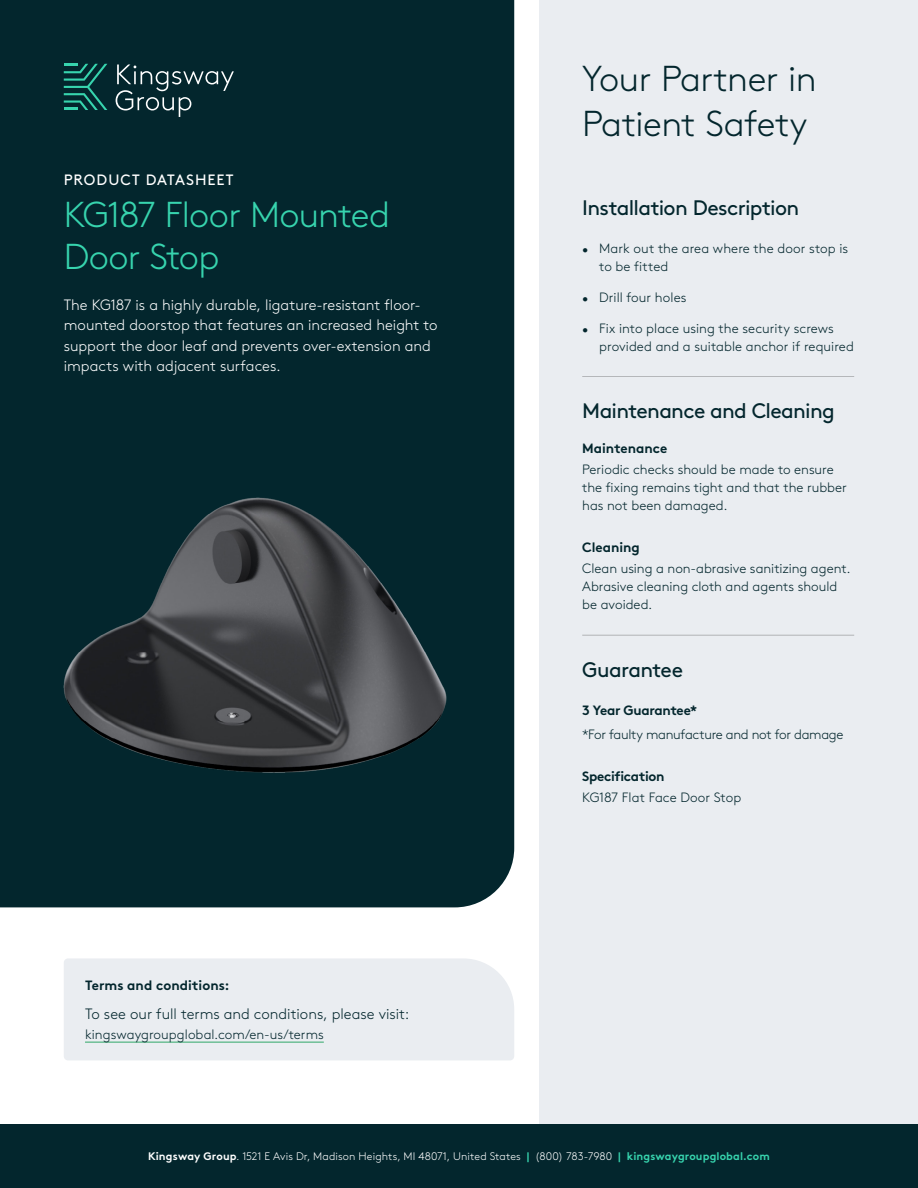
<style>
.page{position:relative;width:918px;height:1188px;background:#fff}
.page>*{position:absolute;margin:0;border:0;box-sizing:border-box;transform-origin:0 0}
.t1{font:300 36px/45px "Brown Pro";letter-spacing:-.015em;color:#03262d}
.t2{font:300 36px/42px "Brown Pro";letter-spacing:-.025em;color:#37d4ae}
.t3{font:21px "Brown Pro";letter-spacing:-.03em;color:#03262d}
.t4{font:300 15px/20.2px "Brown Pro";color:#fff}
.t5{font:300 15px "Brown Pro";color:#03262d}
.t6{font:15px "Brown Pro";letter-spacing:.065em;color:#fff}
.t7{font:300 13.5px/18px "Brown Pro";color:#03262d}
.t8{font:700 13.5px "Brown Pro";letter-spacing:-.005em;color:#03262d}
.t9{font:300 13.5px "Brown Pro";letter-spacing:-.025em;color:#03262d}
.t10{font:700 13.5px "Brown Pro";letter-spacing:-.025em;color:#03262d}
.t11{font:300 10.95px "Brown Pro";letter-spacing:.005em;color:#fff}
.s1{font-size:12px}
.s2{font-weight:700}
.s3{font-weight:700;color:#37d4ae}
</style>
<div class="page">
<div style="left:0;top:0;width:514px;height:907px;background:#03262d"></div>
<div style="left:540px;top:0;width:378px;height:1188px;background:#eaedf1"></div>
<div style="left:0;top:1124px;width:918px;height:64px;background:#03262d"></div>
<div style="left:64px;top:958px;width:450px;height:102px;background:#eaedf1"></div>
<hr style="left:85px;top:1041px;width:239px;height:2px;background:#6dbe95">
<svg style="left:116px;top:65px;width:118px;height:52px;background:#234248"></svg>
<svg style="left:64px;top:64px;width:43px;height:46px;background:#10544f"></svg>
<hr style="left:582px;top:376px;width:272px;height:1px;background:#282827">
<hr style="left:582px;top:635px;width:272px;height:1px;background:#282827">
<img style="left:64px;top:498px;width:382px;height:274px">
<p class="t6" style="left:64px;top:169px;width:171px">PRODUCT DATASHEET</p>
<h1 class="t2" style="left:64px;top:191px;width:328px">KG187 Floor Mounted<br>Door Stop</h1>
<p class="t4" style="left:64px;top:294px;width:375px">The KG187 is a highly durable, ligature-resistant floor&shy;mounted doorstop that features an increased height to support the door leaf and prevents over-extension and impacts with adjacent surfaces.</p>
<p class="t8" style="left:85px;top:974px;width:146px">Terms and conditions:</p>
<p class="t5" style="left:85px;top:1003px;width:326px">To see our full terms and conditions, please visit:</p>
<p class="t7" style="left:85px;top:1025px;width:240px">kingswaygroupglobal.com/en-us/terms</p>
<h1 class="t1" style="left:582px;top:53px;width:236px">Your Partner in<br>Patient Safety</h1>
<h2 class="t3" style="left:582px;top:192px;width:219px">Installation Description</h2>
<p class="t7" style="left:599px;top:239px;width:250px;text-indent:-17px"><span class="s1">•</span> Mark out the area where the door stop is to be fitted</p>
<p class="t7" style="left:582px;top:287px;width:106px"><span class="s1">•</span> Drill four holes</p>
<p class="t7" style="left:599px;top:318px;width:256px;text-indent:-17px"><span class="s1">•</span> Fix into place using the security screws provided and a suitable anchor if required</p>
<h2 class="t3" style="left:582px;top:395px;width:254px">Maintenance and Cleaning</h2>
<p class="t8" style="left:582px;top:438px;width:87px">Maintenance</p>
<p class="t7" style="left:582px;top:460px;width:266px">Periodic checks should be made to ensure the fixing remains tight and that the rubber has not been damaged.</p>
<p class="t8" style="left:582px;top:537px;width:59px">Cleaning</p>
<p class="t7" style="left:582px;top:559px;width:270px">Clean using a non-abrasive sanitizing agent.<br>Abrasive cleaning cloth and agents should be avoided.</p>
<h2 class="t3" style="left:582px;top:653px;width:102px">Guarantee</h2>
<p class="t10" style="left:582px;top:699px;width:117px">3 Year Guarantee*</p>
<p class="t9" style="left:582px;top:725px;width:263px">*For faulty manufacture and not for damage</p>
<p class="t10" style="left:582px;top:766px;width:84px">Specification</p>
<p class="t7" style="left:582px;top:788px;width:160px">KG187 Flat Face Door Stop</p>
<p class="t11" style="left:148px;top:1148px;width:623px"><span class="s2">Kingsway Group</span>. 1521 E Avis Dr, Madison Heights, MI 48071, United States <span class="s3">|</span> (800) 783-7980 <span class="s3">| kingswaygroupglobal.com</span></p>
</div>
